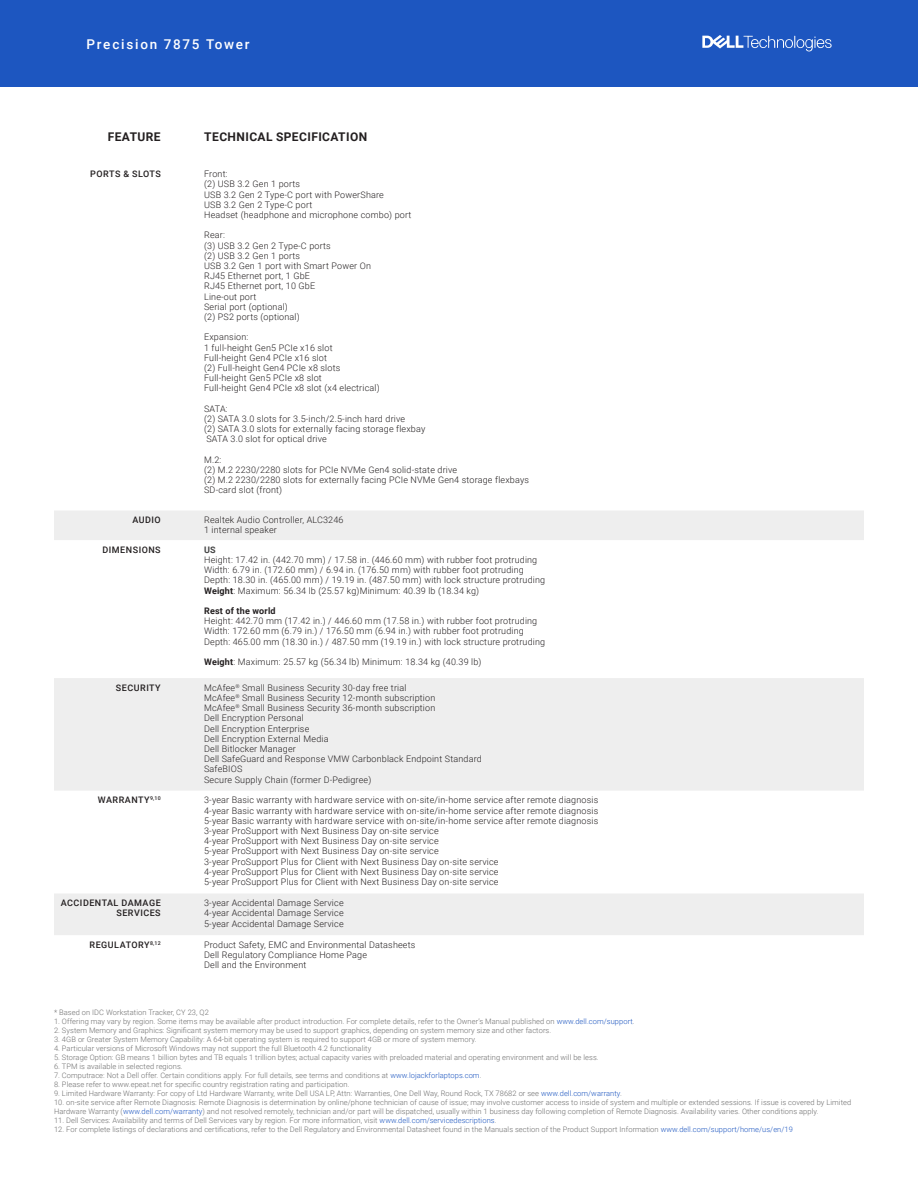
<style>
.page{position:relative;width:918px;height:1188px;background:#fff}
.page>*{position:absolute;margin:0;border:0;box-sizing:border-box;transform-origin:0 0}
.t1{font:500 13.5px "Roboto";letter-spacing:.13em;color:#fff}
.t2{font:700 12px "Roboto";letter-spacing:.035em;color:#231f20}
.t3{font:300 9px/10.2px "Roboto";letter-spacing:.02em;color:#231f20}
.t4{font:500 9px/10.2px "Roboto";letter-spacing:.055em;color:#231f20;text-align:right}
.t5{font:700 9px "Roboto";letter-spacing:.02em;color:#231f20}
.t6{font:700 9px "Roboto";color:#444}
.t7{font:300 7.5px/9px "Roboto";letter-spacing:.01em;color:#6e6e6e}
.s1{font-weight:700}
.s2{color:#1d56c0}
</style>
<div class="page">
<svg style="left:54px;top:511px;width:810px;height:424px"></svg>
<div style="left:0;top:0;width:918px;height:86px;background:#1d56c0"></div>
<svg style="left:702px;top:35px;width:130px;height:16px"></svg>
<h1 class="t1" style="left:86px;top:35px;width:165px">Precision 7875 Tower</h1>
<h2 class="t2" style="left:108px;top:128px;width:54px">FEATURE</h2>
<h2 class="t2" style="left:204px;top:128px;width:164px">TECHNICAL SPECIFICATION</h2>
<p class="t4" style="left:90px;top:168px;width:72px">PORTS &amp; SLOTS</p>
<p class="t3" style="left:204px;top:168px;width:209px">Front:<br>(2) USB 3.2 Gen 1 ports<br>USB 3.2 Gen 2 Type-C port with PowerShare<br>USB 3.2 Gen 2 Type-C port<br>Headset (headphone and microphone combo) port</p>
<p class="t3" style="left:204px;top:230px;width:168px">Rear:<br>(3) USB 3.2 Gen 2 Type-C ports<br>(2) USB 3.2 Gen 1 ports<br>USB 3.2 Gen 1 port with Smart Power On<br>RJ45 Ethernet port, 1 GbE<br>RJ45 Ethernet port, 10 GbE<br>Line-out port<br>Serial port (optional)<br>(2) PS2 ports (optional)</p>
<p class="t3" style="left:204px;top:332px;width:177px">Expansion:<br>1 full-height Gen5 PCIe x16 slot<br>Full-height Gen4 PCIe x16 slot<br>(2) Full-height Gen4 PCIe x8 slots<br>Full-height Gen5 PCIe x8 slot<br>Full-height Gen4 PCIe x8 slot (x4 electrical)</p>
<p class="t3" style="left:204px;top:403px;width:223px">SATA:<br>(2) SATA 3.0 slots for 3.5-inch/2.5-inch hard drive<br>(2) SATA 3.0 slots for externally facing storage flexbay SATA 3.0 slot for optical drive</p>
<p class="t3" style="left:204px;top:454px;width:326px">M.2:<br>(2) M.2 2230/2280 slots for PCIe NVMe Gen4 solid-state drive<br>(2) M.2 2230/2280 slots for externally facing PCIe NVMe Gen4 storage flexbays SD-card slot (front)</p>
<p class="t4" style="left:132px;top:515px;width:30px">AUDIO</p>
<p class="t3" style="left:204px;top:515px;width:141px">Realtek Audio Controller, ALC3246<br>1 internal speaker</p>
<p class="t4" style="left:103px;top:544px;width:60px">DIMENSIONS</p>
<p class="t6" style="left:204px;top:543px;width:13px">US</p>
<p class="t3" style="left:204px;top:554px;width:343px">Height: 17.42 in. (442.70 mm) / 17.58 in. (446.60 mm) with rubber foot protruding Width: 6.79 in. (172.60 mm) / 6.94 in. (176.50 mm) with rubber foot protruding Depth: 18.30 in. (465.00 mm) / 19.19 in. (487.50 mm) with lock structure protruding <span class="s1">Weight</span>: Maximum: 56.34 lb (25.57 kg)Minimum: 40.39 lb (18.34 kg)</p>
<p class="t5" style="left:204px;top:605px;width:73px">Rest of the world</p>
<p class="t3" style="left:204px;top:616px;width:343px">Height: 442.70 mm (17.42 in.) / 446.60 mm (17.58 in.) with rubber foot protruding<br>Width: 172.60 mm (6.79 in.) / 176.50 mm (6.94 in.) with rubber foot protruding<br>Depth: 465.00 mm (18.30 in.) / 487.50 mm (19.19 in.) with lock structure protruding</p>
<p class="t3" style="left:204px;top:656px;width:279px"><span class="s1">Weight</span>: Maximum: 25.57 kg (56.34 lb) Minimum: 18.34 kg (40.39 lb)</p>
<p class="t4" style="left:116px;top:682px;width:46px">SECURITY</p>
<p class="t3" style="left:204px;top:682px;width:279px">McAfee<sup>®</sup> Small Business Security 30-day free trial<br>McAfee<sup>®</sup> Small Business Security 12-month subscription<br>McAfee<sup>®</sup> Small Business Security 36-month subscription<br>Dell Encryption Personal<br>Dell Encryption Enterprise<br>Dell Encryption External Media<br>Dell Bitlocker Manager<br>Dell SafeGuard and Response VMW Carbonblack Endpoint Standard SafeBIOS<br>Secure Supply Chain (former D-Pedigree)</p>
<p class="t4" style="left:98px;top:795px;width:64px">WARRANTY<sup>9,10</sup></p>
<p class="t3" style="left:204px;top:795px;width:396px">3-year Basic warranty with hardware service with on-site/in-home service after remote diagnosis 4-year Basic warranty with hardware service with on-site/in-home service after remote diagnosis 5-year Basic warranty with hardware service with on-site/in-home service after remote diagnosis 3-year ProSupport with Next Business Day on-site service<br>4-year ProSupport with Next Business Day on-site service<br>5-year ProSupport with Next Business Day on-site service<br>3-year ProSupport Plus for Client with Next Business Day on-site service<br>4-year ProSupport Plus for Client with Next Business Day on-site service<br>5-year ProSupport Plus for Client with Next Business Day on-site service</p>
<p class="t4" style="left:61px;top:898px;width:101px">ACCIDENTAL DAMAGE<br>SERVICES</p>
<p class="t3" style="left:204px;top:898px;width:141px;text-align:justify">3-year Accidental Damage Service 4-year Accidental Damage Service 5-year Accidental Damage Service</p>
<p class="t4" style="left:90px;top:939px;width:73px">REGULATORY<sup>8,12</sup></p>
<p class="t3" style="left:204px;top:939px;width:213px">Product Safety, EMC and Environmental Datasheets<br>Dell Regulatory Compliance Home Page<br>Dell and the Environment</p>
<p class="t7" style="left:54px;top:1008px;width:156px">* Based on IDC Workstation Tracker, CY 23, Q2</p>
<p class="t7" style="left:54px;top:1017px;width:582px">1. Offering may vary by region. Some items may be available after product introduction. For complete details, refer to the Owner’s Manual published on <span class="s2">www.dell.com/support</span>.</p>
<p class="t7" style="left:54px;top:1026px;width:499px">2. System Memory and Graphics: Significant system memory may be used to support graphics, depending on system memory size and other factors.</p>
<p class="t7" style="left:54px;top:1035px;width:424px">3. 4GB or Greater System Memory Capability: A 64-bit operating system is required to support 4GB or more of system memory.</p>
<p class="t7" style="left:54px;top:1044px;width:319px">4. Particular versions of Microsoft Windows may not support the full Bluetooth 4.2 functionality</p>
<p class="t7" style="left:54px;top:1053px;width:546px">5. Storage Option: GB means 1 billion bytes and TB equals 1 trillion bytes; actual capacity varies with preloaded material and operating environment and will be less.</p>
<p class="t7" style="left:54px;top:1062px;width:130px">6. TPM is available in selected regions.</p>
<p class="t7" style="left:54px;top:1071px;width:429px">7. Computrace: Not a Dell offer. Certain conditions apply. For full details, see terms and conditions at <span class="s2">www.lojackforlaptops.com</span>.</p>
<p class="t7" style="left:54px;top:1080px;width:297px">8. Please refer to www.epeat.net for specific country registration rating and participation.</p>
<p class="t7" style="left:54px;top:1089px;width:569px">9. Limited Hardware Warranty: For copy of Ltd Hardware Warranty, write Dell USA LP, Attn: Warranties, One Dell Way, Round Rock, TX 78682 or see <span class="s2">www.dell.com/warranty</span>.</p>
<p class="t7" style="left:54px;top:1098px;width:799px">10. on-site service after Remote Diagnosis: Remote Diagnosis is determination by online/phone technician of cause of issue; may involve customer access to inside of system and multiple or extended sessions. If issue is covered by Limited<br>Hardware Warranty (<span class="s2">www.dell.com/warranty</span>) and not resolved remotely, technician and/or part will be dispatched, usually within 1 business day following completion of Remote Diagnosis. Availability varies. Other conditions apply.</p>
<p class="t7" style="left:54px;top:1116px;width:444px">11. Dell Services: Availability and terms of Dell Services vary by region. For more information, visit <span class="s2">www.dell.com/servicedescriptions</span>.</p>
<p class="t7" style="left:54px;top:1125px;width:740px">12. For complete listings of declarations and certifications, refer to the Dell Regulatory and Environmental Datasheet found in the Manuals section of the Product Support Information <span class="s2">www.dell.com/support/home/us/en/19</span></p>
</div>
